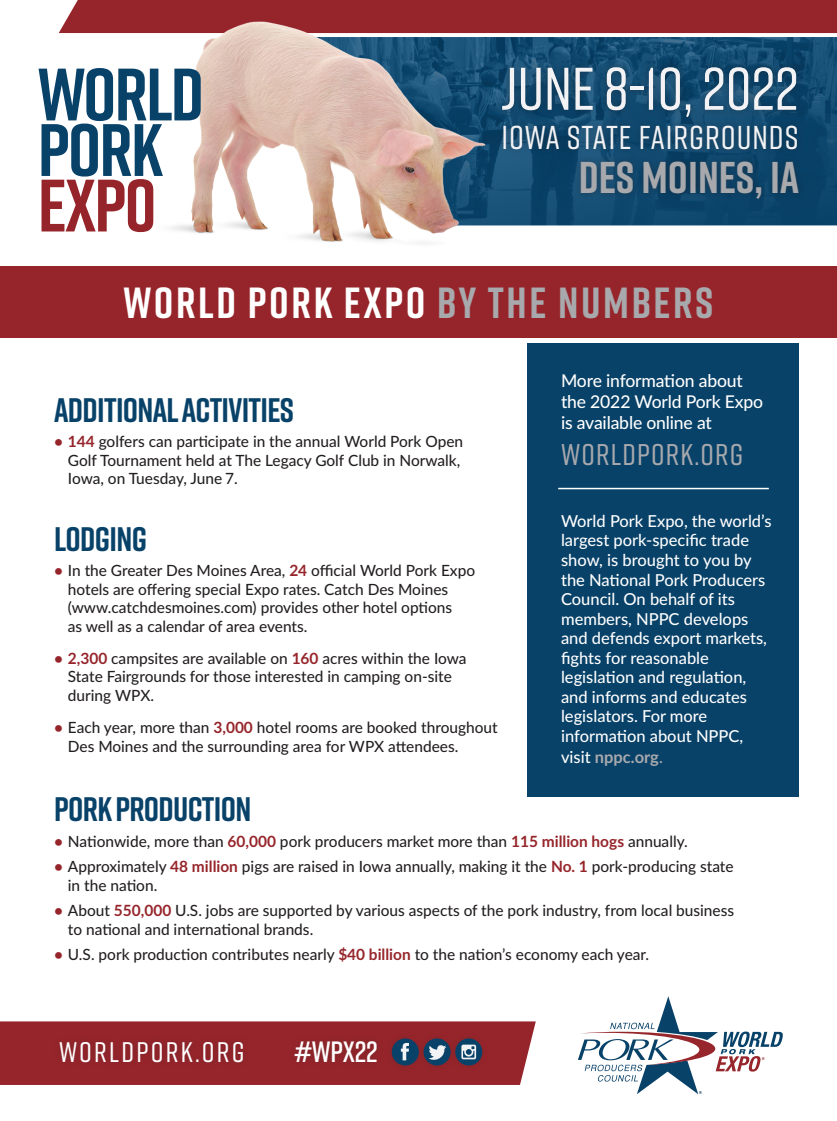
<style>
.page{position:relative;width:837px;height:1121px;background:#fff}
.page>*{position:absolute;margin:0;border:0;box-sizing:border-box;transform-origin:0 0}
.t1{font:700 73.95px/55.5px "Rift";letter-spacing:-.025em;color:#094269}
.t2{font:700 73.95px "Rift";color:#96252b}
.t3{font:500 60px "Rift";letter-spacing:-.005em;color:#f3f3f5}
.t4{font:700 44.4px "Rift";color:#a8a9ad}
.t5{font:700 43.5px "Rift";letter-spacing:.06em;color:#fff}
.t6{font:700 34.05px "Rift";letter-spacing:-.02em;color:#094269}
.t7{font:500 33px "Rift";letter-spacing:.03em;color:#f3f3f5}
.t8{font:500 29.85px "Rift";letter-spacing:.04em;color:#a8a9ad}
.t9{font:600 29.25px "Rift";letter-spacing:-.005em;color:#fff}
.t10{font:500 28.35px "Rift";letter-spacing:.08em;color:#fff}
.t11{font:500 17.55px/21.1px "Lato";letter-spacing:-.01em;color:#fff}
.t12{font:500 16.5px/19.5px "Lato";color:#fff}
.t13{font:700 16.5px "Lato";color:#a8a9ad}
.t14{font:500 15.45px/18.6px "Lato";color:#231f20}
.s1{color:#a8a9ad}
.s2{font-weight:700;color:#96252b}
.s3{font-weight:500;color:#fff}
.s4{font-weight:500}
</style>
<div class="page">
<div style="left:527px;top:343px;width:272px;height:453px;background:#094269"></div>
<hr style="left:558px;top:488px;width:211px;height:1px;background:#fff">
<img style="left:499px;top:39px;width:338px;height:186px">
<div style="left:495px;top:60px;width:310px;height:145px;background:#231f20;opacity:.4"></div>
<svg style="left:58px;top:0;width:779px;height:39px"></svg>
<img style="left:135px;top:4px;width:364px;height:240px">
<div style="left:0;top:266px;width:837px;height:72px;background:#96252b"></div>
<svg style="left:0;top:1021px;width:536px;height:63px"></svg>
<div style="left:288px;top:1034px;width:96px;height:35px;background:#8e242a"></div>
<div style="left:53px;top:1034px;width:197px;height:35px;background:#91242a"></div>
<svg style="left:578px;top:996px;width:205px;height:98px"></svg>
<h1 class="t1" style="left:38px;top:65px;width:168px">WORLD<br>PORK</h1>
<h1 class="t2" style="left:38px;top:153px;width:120px">EXP0</h1>
<h2 class="t3" style="left:501px;top:46px;width:299px">JUNE 8-10, 2022</h2>
<h3 class="t7" style="left:502px;top:114px;width:299px">IOWA STATE FAIRGROUNDS</h3>
<h3 class="t4" style="left:579px;top:145px;width:222px">DES MOINES, IA</h3>
<h3 class="t5" style="left:124px;top:271px;width:591px">WORLD PORK EXPO <span class="s1">BY THE NUMBERS</span></h3>
<h3 class="t6" style="left:54px;top:385px;width:241px">ADDITIONAL ACTIVITIES</h3>
<p class="t14" style="left:68px;top:432px;width:397px;text-indent:-14px"><span class="s2">• 144</span> golfers can participate in the annual World Pork Open<br>Golf Tournament held at The Legacy Golf Club in Norwalk,<br>Iowa, on Tuesday, June 7.</p>
<h3 class="t6" style="left:54px;top:514px;width:94px">LODGING</h3>
<p class="t14" style="left:68px;top:560px;width:409px;text-indent:-14px"><span class="s2">•</span> In the Greater Des Moines Area, <span class="s2">24</span> official World Pork Expo hotels are offering special Expo rates. Catch Des Moines (www.catchdesmoines.com) provides other hotel options<br>as well as a calendar of area events.</p>
<p class="t14" style="left:68px;top:648px;width:400px;text-indent:-14px"><span class="s2">• 2,300</span> campsites are available on <span class="s2">160</span> acres within the Iowa<br>State Fairgrounds for those interested in camping on-site during WPX.</p>
<p class="t14" style="left:68px;top:717px;width:431px;text-indent:-14px"><span class="s2">•</span> Each year, more than <span class="s2">3,000</span> hotel rooms are booked throughout<br>Des Moines and the surrounding area for WPX attendees.</p>
<p class="t11" style="left:561px;top:369px;width:204px">More information about the 2022 World Pork Expo is available online at</p>
<h3 class="t8" style="left:561px;top:434px;width:184px">WORLDPORK.ORG</h3>
<p class="t12" style="left:561px;top:510px;width:212px">World Pork Expo, the world’s largest pork-specific trade show, is brought to you by the National Pork Producers<br>Council. On behalf of its members, NPPC develops and defends export markets, fights for reasonable legislation and regulation, and informs and educates legislators. For more information about NPPC,</p>
<p class="t13" style="left:561px;top:744px;width:103px"><span class="s3">visit</span> nppc.org<span class="s4">.</span></p>
<h3 class="t6" style="left:54px;top:785px;width:199px">PORK PRODUCTION</h3>
<p class="t14" style="left:54px;top:831px;width:635px"><span class="s2">•</span> Nationwide, more than <span class="s2">60,000</span> pork producers market more than <span class="s2">115 million hogs</span> annually.</p>
<p class="t14" style="left:68px;top:856px;width:667px;text-indent:-14px"><span class="s2">•</span> Approximately <span class="s2">48 million</span> pigs are raised in Iowa annually, making it the <span class="s2">No. 1</span> pork-producing state in the nation.</p>
<p class="t14" style="left:68px;top:900px;width:668px;text-indent:-14px"><span class="s2">•</span> About <span class="s2">550,000</span> U.S. jobs are supported by various aspects of the pork industry, from local business to national and international brands.</p>
<p class="t14" style="left:54px;top:944px;width:597px"><span class="s2">•</span> U.S. pork production contributes nearly <span class="s2">$40 billion</span> to the nation’s economy each year.</p>
<h3 class="t10" style="left:59px;top:1031px;width:187px">WORLDPORK.ORG</h3>
<h3 class="t9" style="left:294px;top:1031px;width:85px">#WPX22</h3>
</div>
